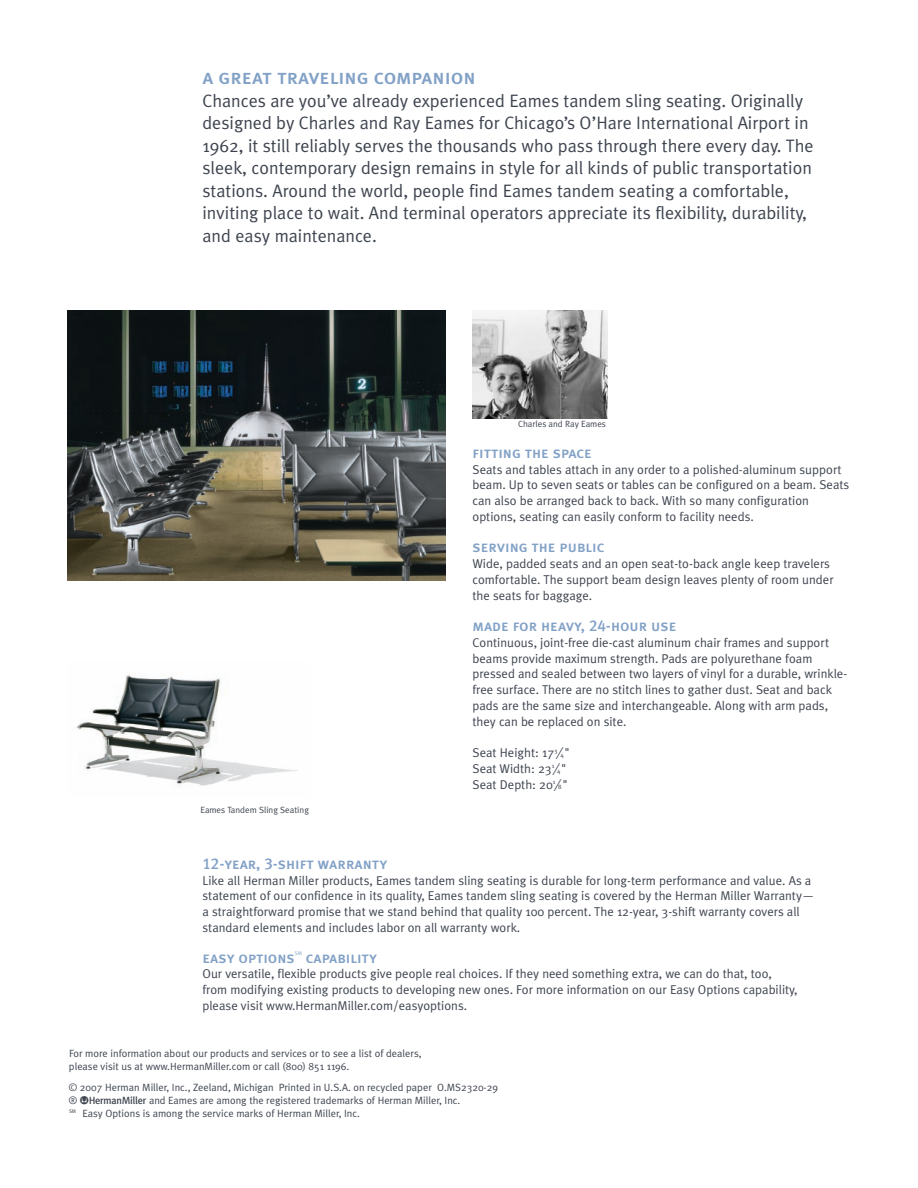
<style>
.page{position:relative;width:918px;height:1188px;background:#fff}
.page>*{position:absolute;margin:0;border:0;box-sizing:border-box;transform-origin:0 0}
.t1{font:21px "Meta Plus Medium Caps";color:#82a1c6}
.t2{font:18px/22.5px "Meta Plus Normal";color:#3e444f}
.t3{font:15.75px "Meta Plus Medium Caps";color:#82a1c6}
.t4{font:12.75px/15.8px "Meta Plus Normal";color:#3e444f}
.t5{font:10.5px/12.8px "Meta Plus Normal";color:#3e444f}
.t6{font:9px "Meta Plus Normal";color:#3e444f}
.t7{font:5.25px "Meta";color:#82a1c6}
.s1{font-size:6.3px}
.s2{font-family:"Herman Miller Logo Micro"}
</style>
<div class="page">
<img style="left:68px;top:311px;width:377px;height:269px">
<img style="left:473px;top:311px;width:135px;height:107px">
<img style="left:76px;top:675px;width:222px;height:112px">
<h1 class="t1" style="left:202px;top:64px;width:275px">a great traveling companion</h1>
<p class="t2" style="left:202px;top:89px;width:613px">Chances are you’ve already experienced Eames tandem sling seating. Originally designed by Charles and Ray Eames for Chicago’s O’Hare International Airport in 1962, it still reliably serves the thousands who pass through there every day. The sleek, contemporary design remains in style for all kinds of public transportation stations. Around the world, people find Eames tandem seating a comfortable, inviting place to wait. And terminal operators appreciate its flexibility, durability, and easy maintenance.</p>
<p class="t6" style="left:518px;top:419px;width:89px">Charles and Ray Eames</p>
<p class="t6" style="left:200px;top:804px;width:110px">Eames Tandem Sling Seating</p>
<p class="t3" style="left:472px;top:443px;width:121px">fitting the space</p>
<p class="t4" style="left:472px;top:461px;width:378px">Seats and tables attach in any order to a polished-aluminum support beam. Up to seven seats or tables can be configured on a beam. Seats can also be arranged back to back. With so many configuration options, seating can easily conform to facility needs.</p>
<p class="t3" style="left:472px;top:538px;width:133px">serving the public</p>
<p class="t4" style="left:472px;top:556px;width:363px">Wide, padded seats and an open seat-to-back angle keep travelers comfortable. The support beam design leaves plenty of room under the seats for baggage.</p>
<p class="t3" style="left:472px;top:616px;width:205px">made for heavy, 24-hour use</p>
<p class="t4" style="left:472px;top:635px;width:376px">Continuous, joint-free die-cast aluminum chair frames and support beams provide maximum strength. Pads are polyurethane foam pressed and sealed between two layers of vinyl for a durable, wrinkle&shy;free surface. There are no stitch lines to gather dust. Seat and back pads are the same size and interchangeable. Along with arm pads, they can be replaced on site.</p>
<p class="t4" style="left:472px;top:745px;width:99px">Seat Height: 17<sup>3</sup>⁄<span class="s1">4</span>"<br>Seat Width: 23<sup>1</sup>⁄<span class="s1">4</span>"<br>Seat Depth: 20<sup>1</sup>⁄<span class="s1">8</span>"</p>
<p class="t3" style="left:202px;top:854px;width:186px">12-year, 3-shift warranty</p>
<p class="t4" style="left:202px;top:872px;width:613px">Like all Herman Miller products, Eames tandem sling seating is durable for long-term performance and value. As a statement of our confidence in its quality, Eames tandem sling seating is covered by the Herman Miller Warranty— a straightforward promise that we stand behind that quality 100 percent. The 12-year, 3-shift warranty covers all standard elements and includes labor on all warranty work.</p>
<p class="t3" style="left:202px;top:948px;width:94px">easy options</p>
<p class="t7" style="left:295px;top:950px;width:8px">SM</p>
<p class="t3" style="left:306px;top:948px;width:73px">capability</p>
<p class="t4" style="left:202px;top:966px;width:597px">Our versatile, flexible products give people real choices. If they need something extra, we can do that, too, from modifying existing products to developing new ones. For more information on our Easy Options capability, please visit www.HermanMiller.com/easyoptions.</p>
<p class="t5" style="left:69px;top:1047px;width:354px">For more information about our products and services or to see a list of dealers, please visit us at www.HermanMiller.com or call (800) 851 1196.</p>
<p class="t5" style="left:69px;top:1081px;width:431px">© 2007 Herman Miller, Inc., Zeeland, Michigan Printed in U.S.A. on recycled paper O.MS2320-29 ® <span class="s2">L</span> and Eames are among the registered trademarks of Herman Miller, Inc.<br><sup>SM</sup> Easy Options is among the service marks of Herman Miller, Inc.</p>
</div>
